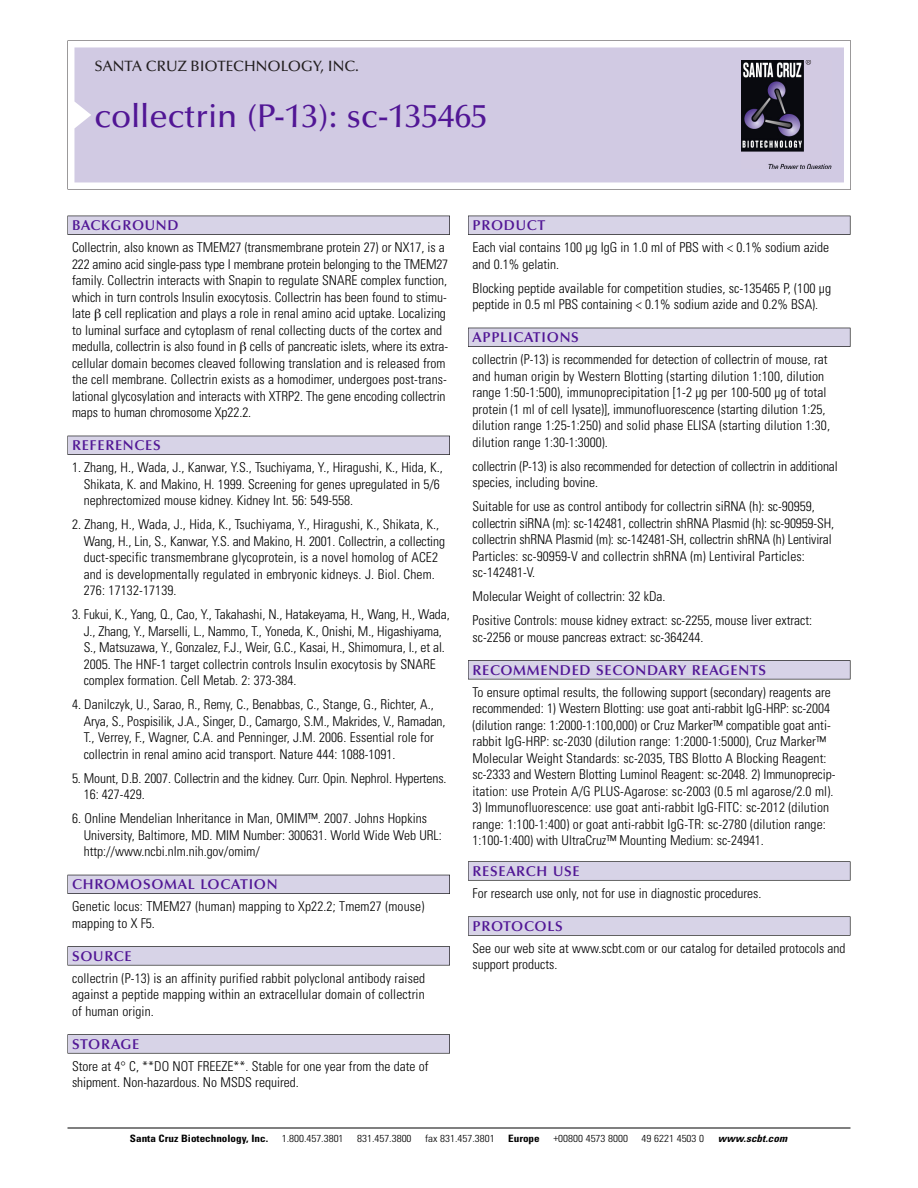
<style>
.page{position:relative;width:918px;height:1188px;background:#fff}
.page>*{position:absolute;margin:0;border:0;box-sizing:border-box;transform-origin:0 0}
.t1{font:500 33px "Optima";color:#511695}
.t2{font:500 15px "Optima";color:#231f20}
.t3{font:600 14.25px "Optima";letter-spacing:.05em;color:#511695}
.t4{font:300 condensed 13.5px/16.5px "Univers";color:#000}
.t5{font:300 condensed 10.2px "Univers";color:#000;scale:1.1 1}
.t6{font:700 condensed 10.2px "Univers";color:#000;scale:1.1 1}
.t7{font:italic 700 condensed 10.2px "Univers";letter-spacing:.005em;color:#000;scale:1.1 1}
</style>
<div class="page">
<svg style="left:68px;top:40px;width:783px;height:149px"></svg>
<div style="left:74px;top:47px;width:770px;height:135px;background:#d1cae3"></div>
<img style="left:741px;top:60px;width:90px;height:108px">
<div style="left:68px;top:216px;width:382px;height:19px;background:#525155"></div>
<div style="left:68px;top:216px;width:381px;height:18px;background:#d7d3e7"></div>
<div style="left:68px;top:436px;width:382px;height:19px;background:#515055"></div>
<div style="left:68px;top:436px;width:381px;height:18px;background:#d7d3e7"></div>
<div style="left:68px;top:875px;width:382px;height:19px;background:#525158"></div>
<div style="left:68px;top:875px;width:381px;height:18px;background:#d7d3e7"></div>
<div style="left:68px;top:946px;width:382px;height:19px;background:#575759"></div>
<div style="left:68px;top:947px;width:381px;height:18px;background:#d7d3e7"></div>
<svg style="left:68px;top:1034px;width:382px;height:20px"></svg>
<div style="left:68px;top:1035px;width:381px;height:18px;background:#d7d3e7"></div>
<div style="left:468px;top:216px;width:382px;height:19px;background:#525155"></div>
<div style="left:468px;top:216px;width:382px;height:18px;background:#d7d3e7"></div>
<div style="left:468px;top:328px;width:382px;height:19px;background:#515055"></div>
<div style="left:468px;top:328px;width:382px;height:18px;background:#d7d3e7"></div>
<div style="left:468px;top:660px;width:382px;height:19px;background:#545357"></div>
<div style="left:468px;top:661px;width:382px;height:18px;background:#d7d3e7"></div>
<div style="left:468px;top:861px;width:382px;height:20px;background:#666667"></div>
<div style="left:468px;top:862px;width:382px;height:18px;background:#d7d3e7"></div>
<div style="left:468px;top:916px;width:382px;height:20px;background:#666"></div>
<div style="left:468px;top:917px;width:382px;height:18px;background:#d7d3e7"></div>
<hr style="left:68px;top:1128px;width:782px;height:1px;background:#000">
<p class="t2" style="left:94px;top:61px;width:266px">SANTA CRUZ BIOTECHNOLOGY, INC.</p>
<h1 class="t1" style="left:94px;top:103px;width:395px">collectrin (P-13): sc-135465</h1>
<p class="t3" style="left:72px;top:219px;width:108px">BACKGROUND</p>
<p class="t4" style="left:72px;top:240px;width:378px">Collectrin, also known as TMEM27 (transmembrane protein 27) or NX17, is a 222 amino acid single-pass type I membrane protein belonging to the TMEM27 family. Collectrin interacts with Snapin to regulate SNARE complex function, which in turn controls Insulin exocytosis. Collectrin has been found to stimu&shy;late cell replication and plays a role in renal amino acid uptake. Localizing to luminal surface and cytoplasm of renal collecting ducts of the cortex and medulla, collectrin is also found in cells of pancreatic islets, where its extra&shy;cellular domain becomes cleaved following translation and is released from the cell membrane. Collectrin exists as a homodimer, undergoes post-trans&shy;lational glycosylation and interacts with XTRP2. The gene encoding collectrin maps to human chromosome Xp22.2.</p>
<p class="t3" style="left:72px;top:440px;width:90px">REFERENCES</p>
<p class="t4" style="left:84px;top:460px;width:361px;text-indent:-12px">1. Zhang, H., Wada, J., Kanwar, Y.S., Tsuchiyama, Y., Hiragushi, K., Hida, K.,<br>Shikata, K. and Makino, H. 1999. Screening for genes upregulated in 5/6 nephrectomized mouse kidney. Kidney Int. 56: 549-558.</p>
<p class="t4" style="left:84px;top:517px;width:363px;text-indent:-12px">2. Zhang, H., Wada, J., Hida, K., Tsuchiyama, Y., Hiragushi, K., Shikata, K., Wang, H., Lin, S., Kanwar, Y.S. and Makino, H. 2001. Collectrin, a collecting duct-specific transmembrane glycoprotein, is a novel homolog of ACE2 and is developmentally regulated in embryonic kidneys. J. Biol. Chem.<br>276: 17132-17139.</p>
<p class="t4" style="left:84px;top:607px;width:367px;text-indent:-12px">3. Fukui, K., Yang, Q., Cao, Y., Takahashi, N., Hatakeyama, H., Wang, H., Wada, J., Zhang, Y., Marselli, L., Nammo, T., Yoneda, K., Onishi, M., Higashiyama, S., Matsuzawa, Y., Gonzalez, F.J., Weir, G.C., Kasai, H., Shimomura, I., et al.<br>2005. The HNF-1 target collectrin controls Insulin exocytosis by SNARE complex formation. Cell Metab. 2: 373-384.</p>
<p class="t4" style="left:84px;top:697px;width:363px;text-indent:-12px">4. Danilczyk, U., Sarao, R., Remy, C., Benabbas, C., Stange, G., Richter, A., Arya, S., Pospisilik, J.A., Singer, D., Camargo, S.M., Makrides, V., Ramadan, T., Verrey, F., Wagner, C.A. and Penninger, J.M. 2006. Essential role for collectrin in renal amino acid transport. Nature 444: 1088-1091.</p>
<p class="t4" style="left:84px;top:771px;width:364px;text-indent:-12px">5. Mount, D.B. 2007. Collectrin and the kidney. Curr. Opin. Nephrol. Hypertens.<br>16: 427-429.</p>
<p class="t4" style="left:84px;top:811px;width:360px;text-indent:-12px">6. Online Mendelian Inheritance in Man, OMIM™. 2007. Johns Hopkins<br>University, Baltimore, MD. MIM Number: 300631. World Wide Web URL: http://www.ncbi.nlm.nih.gov/omim/</p>
<p class="t3" style="left:72px;top:879px;width:207px">CHROMOSOMAL LOCATION</p>
<p class="t4" style="left:72px;top:899px;width:354px">Genetic locus: TMEM27 (human) mapping to Xp22.2; Tmem27 (mouse) mapping to X F5.</p>
<p class="t3" style="left:72px;top:950px;width:61px">SOURCE</p>
<p class="t4" style="left:72px;top:971px;width:355px;text-align:justify">collectrin (P-13) is an affinity purified rabbit polyclonal antibody raised against a peptide mapping within an extracellular domain of collectrin of human origin.</p>
<p class="t3" style="left:72px;top:1038px;width:69px">STORAGE</p>
<p class="t4" style="left:72px;top:1059px;width:358px">Store at 4° C, **DO NOT FREEZE**. Stable for one year from the date of shipment. Non-hazardous. No MSDS required.</p>
<p class="t3" style="left:473px;top:219px;width:74px">PRODUCT</p>
<p class="t4" style="left:473px;top:240px;width:358px">Each vial contains 100 µg IgG in 1.0 ml of PBS with &lt; 0.1% sodium azide and 0.1% gelatin.</p>
<p class="t4" style="left:473px;top:281px;width:360px">Blocking peptide available for competition studies, sc-135465 P, (100 µg peptide in 0.5 ml PBS containing &lt; 0.1% sodium azide and 0.2% BSA).</p>
<p class="t3" style="left:473px;top:332px;width:108px">APPLICATIONS</p>
<p class="t4" style="left:473px;top:352px;width:359px">collectrin (P-13) is recommended for detection of collectrin of mouse, rat and human origin by Western Blotting (starting dilution 1:100, dilution range 1:50-1:500), immunoprecipitation [1-2 µg per 100-500 µg of total protein (1 ml of cell lysate)], immunofluorescence (starting dilution 1:25, dilution range 1:25-1:250) and solid phase ELISA (starting dilution 1:30, dilution range 1:30-1:3000).</p>
<p class="t4" style="left:473px;top:459px;width:367px">collectrin (P-13) is also recommended for detection of collectrin in additional species, including bovine.</p>
<p class="t4" style="left:473px;top:499px;width:363px">Suitable for use as control antibody for collectrin siRNA (h): sc-90959, collectrin siRNA (m): sc-142481, collectrin shRNA Plasmid (h): sc-90959-SH, collectrin shRNA Plasmid (m): sc-142481-SH, collectrin shRNA (h) Lentiviral Particles: sc-90959-V and collectrin shRNA (m) Lentiviral Particles: sc-142481-V.</p>
<p class="t4" style="left:473px;top:586px;width:341px;line-height:24px">Molecular Weight of collectrin: 32 kDa.<br>Positive Controls: mouse kidney extract: sc-2255, mouse liver extract:</p>
<p class="t4" style="left:473px;top:630px;width:232px">sc-2256 or mouse pancreas extract: sc-364244.</p>
<p class="t3" style="left:473px;top:664px;width:295px">RECOMMENDED SECONDARY REAGENTS</p>
<p class="t4" style="left:473px;top:685px;width:364px">To ensure optimal results, the following support (secondary) reagents are recommended: 1) Western Blotting: use goat anti-rabbit IgG-HRP: sc-2004 (dilution range: 1:2000-1:100,000) or Cruz Marker™ compatible goat anti&shy;rabbit IgG-HRP: sc-2030 (dilution range: 1:2000-1:5000), Cruz Marker™ Molecular Weight Standards: sc-2035, TBS Blotto A Blocking Reagent: sc-2333 and Western Blotting Luminol Reagent: sc-2048. 2) Immunoprecip&shy;itation: use Protein A/G PLUS-Agarose: sc-2003 (0.5 ml agarose/2.0 ml).</p>
<p class="t4" style="left:473px;top:800px;width:358px">3) Immunofluorescence: use goat anti-rabbit IgG-FITC: sc-2012 (dilution range: 1:100-1:400) or goat anti-rabbit IgG-TR: sc-2780 (dilution range:<br>1:100-1:400) with UltraCruz™ Mounting Medium: sc-24941.</p>
<p class="t3" style="left:473px;top:865px;width:109px">RESEARCH USE</p>
<p class="t4" style="left:473px;top:886px;width:290px">For research use only, not for use in diagnostic procedures.</p>
<p class="t3" style="left:473px;top:920px;width:92px">PROTOCOLS</p>
<p class="t4" style="left:473px;top:941px;width:375px">See our web site at www.scbt.com or our catalog for detailed protocols and support products.</p>
<p class="t6" style="left:130px;top:1135px;width:127px">Santa Cruz Biotechnology, Inc.</p>
<p class="t5" style="left:282px;top:1135px;width:58px">1.800.457.3801</p>
<p class="t5" style="left:357px;top:1135px;width:51px">831.457.3800</p>
<p class="t5" style="left:425px;top:1135px;width:65px">fax 831.457.3801</p>
<p class="t6" style="left:508px;top:1135px;width:30px">Europe</p>
<p class="t5" style="left:553px;top:1135px;width:69px">+00800 4573 8000</p>
<p class="t5" style="left:642px;top:1135px;width:58px">49 6221 4503 0</p>
<p class="t7" style="left:718px;top:1135px;width:64px">www.scbt.com</p>
</div>
